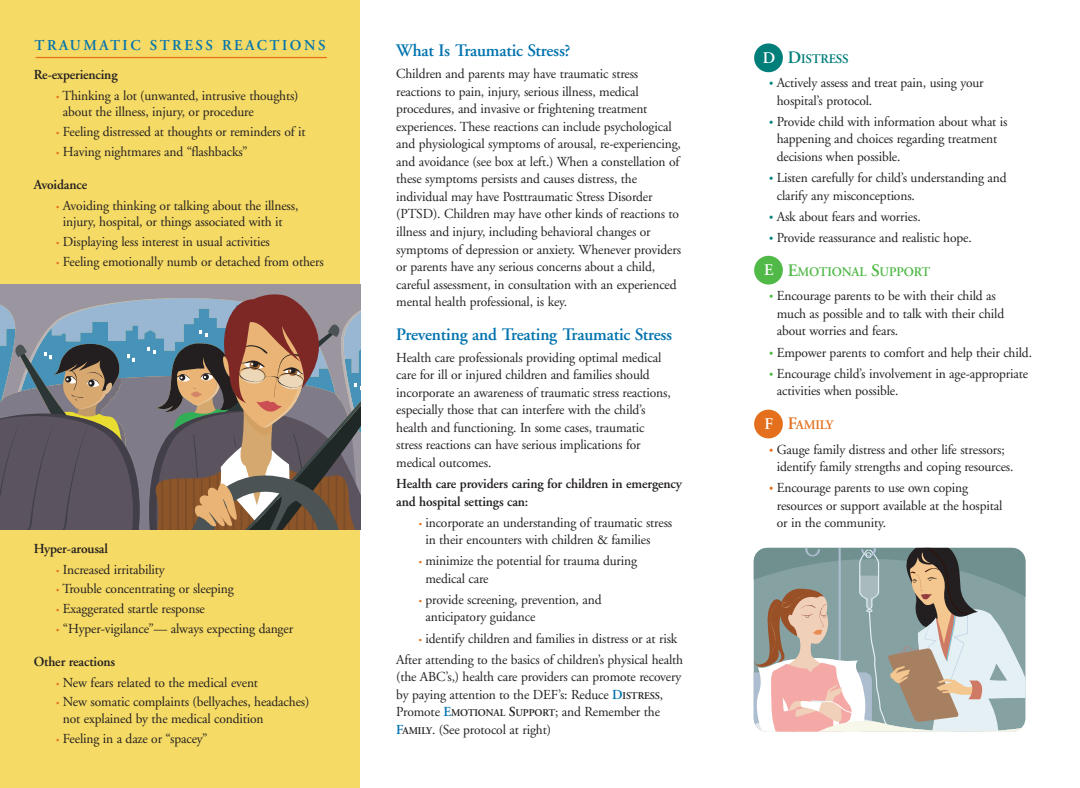
<style>
.page{position:relative;width:1080px;height:788px;background:#fff}
.page>*{position:absolute;margin:0;border:0;box-sizing:border-box;transform-origin:0 0}
.t1{font:600 17.5px "Adobe Garamond";letter-spacing:-.01em;color:#0073ae}
.t2{font:600 16.25px "Adobe Garamond";color:#fff}
.t3{font:600 15px "Adobe Garamond";letter-spacing:.175em;color:#0073ae}
.t4{font:13.75px/17.5px "Adobe Garamond";letter-spacing:-.01em;color:#231f20}
.t5{font:600 13.75px/17.5px "Adobe Garamond";letter-spacing:-.01em;color:#231f20}
.t6{font:600 13.12px "Adobe Garamond";letter-spacing:-.015em;color:#51b948}
.t7{font:600 13.12px "Adobe Garamond";letter-spacing:-.015em;color:#007e7a}
.t8{font:600 13.12px "Adobe Garamond";letter-spacing:-.015em;color:#e4701e}
.s1{font-size:8.75px;color:#e4701e}
.s2{font-weight:600;color:#0073ae}
.s3{font-weight:600;font-size:10.25px}
.s4{font-weight:600}
.s5{font-size:17.5px}
.s6{font-size:11.25px;color:#007e7a}
.s7{font-size:11.25px;color:#51b948}
.s8{font-size:11.25px;color:#e4701e}
</style>
<div class="page">
<div style="left:1px;top:0;width:359px;height:788px;background:#f5da65"></div>
<div style="left:1px;top:285px;width:359px;height:6px;background:#9b95a0"></div>
<svg style="left:1px;top:291px;width:359px;height:238px;background:#7c7474"></svg>
<hr style="left:36px;top:57px;width:291px;height:1px;background:#e4701e">
<svg style="left:754px;top:548px;width:271px;height:183px;background:#ababa6"></svg>
<div style="left:754px;top:43px;width:29px;height:29px;background:#007e7a;border-radius:50%"></div>
<div style="left:754px;top:256px;width:29px;height:28px;background:#51b948;border-radius:50%"></div>
<div style="left:754px;top:409px;width:29px;height:29px;background:#e4701e;border-radius:50%"></div>
<p class="t3" style="left:34px;top:40px;width:293px">TRAUMATIC STRESS REACTIONS</p>
<p class="t5" style="left:34px;top:67px;width:85px">Re-experiencing</p>
<p class="t4" style="left:63px;top:89px;width:237px;line-height:16.2px;text-indent:-7px"><span class="s1">•</span> Thinking a lot (unwanted, intrusive thoughts) about the illness, injury, or procedure</p>
<p class="t4" style="left:56px;top:124px;width:251px"><span class="s1">•</span> Feeling distressed at thoughts or reminders of it</p>
<p class="t4" style="left:56px;top:144px;width:193px"><span class="s1">•</span> Having nightmares and “flashbacks”</p>
<p class="t5" style="left:34px;top:177px;width:55px">Avoidance</p>
<p class="t4" style="left:63px;top:198px;width:237px;line-height:16.2px;text-indent:-7px"><span class="s1">•</span> Avoiding thinking or talking about the illness, injury, hospital, or things associated with it</p>
<p class="t4" style="left:56px;top:234px;width:215px"><span class="s1">•</span> Displaying less interest in usual activities</p>
<p class="t4" style="left:56px;top:253px;width:269px"><span class="s1">•</span> Feeling emotionally numb or detached from others</p>
<p class="t5" style="left:34px;top:541px;width:76px">Hyper-arousal</p>
<p class="t4" style="left:56px;top:561px;width:110px"><span class="s1">•</span> Increased irritability</p>
<p class="t4" style="left:56px;top:581px;width:179px"><span class="s1">•</span> Trouble concentrating or sleeping</p>
<p class="t4" style="left:56px;top:601px;width:150px"><span class="s1">•</span> Exaggerated startle response</p>
<p class="t4" style="left:56px;top:621px;width:238px"><span class="s1">•</span> “Hyper-vigilance”— always expecting danger</p>
<p class="t5" style="left:34px;top:653px;width:83px">Other reactions</p>
<p class="t4" style="left:56px;top:674px;width:203px"><span class="s1">•</span> New fears related to the medical event</p>
<p class="t4" style="left:63px;top:695px;width:248px;line-height:16.2px;text-indent:-7px"><span class="s1">•</span> New somatic complaints (bellyaches, headaches) not explained by the medical condition</p>
<p class="t4" style="left:56px;top:730px;width:153px"><span class="s1">•</span> Feeling in a daze or “spacey”</p>
<p class="t1" style="left:396px;top:44px;width:176px">What Is Traumatic Stress?</p>
<p class="t4" style="left:396px;top:66px;width:286px">Children and parents may have traumatic stress reactions to pain, injury, serious illness, medical procedures, and invasive or frightening treatment experiences. These reactions can include psychological and physiological symptoms of arousal, re-experiencing, and avoidance (see box at left.) When a constellation of these symptoms persists and causes distress, the individual may have Posttraumatic Stress Disorder (PTSD). Children may have other kinds of reactions to illness and injury, including behavioral changes or symptoms of depression or anxiety. Whenever providers or parents have any serious concerns about a child, careful assessment, in consultation with an experienced mental health professional, is key.</p>
<p class="t1" style="left:396px;top:327px;width:278px">Preventing and Treating Traumatic Stress</p>
<p class="t4" style="left:396px;top:350px;width:276px">Health care professionals providing optimal medical care for ill or injured children and families should incorporate an awareness of traumatic stress reactions, especially those that can interfere with the child’s health and functioning. In some cases, traumatic stress reactions can have serious implications for medical outcomes.</p>
<p class="t5" style="left:396px;top:476px;width:287px">Health care providers caring for children in emergency and hospital settings can:</p>
<p class="t4" style="left:425px;top:514px;width:248px;text-indent:-7px"><span class="s1">•</span> incorporate an understanding of traumatic stress in their encounters with children &amp; families</p>
<p class="t4" style="left:425px;top:553px;width:213px;text-indent:-7px"><span class="s1">•</span> minimize the potential for trauma during medical care</p>
<p class="t4" style="left:425px;top:592px;width:178px;text-indent:-7px"><span class="s1">•</span> provide screening, prevention, and anticipatory guidance</p>
<p class="t4" style="left:396px;top:628px;width:288px;line-height:21.1px;text-indent:23px"><span class="s1">•</span> identify children and families in distress or at risk<br>After attending to the basics of children’s physical health</p>
<p class="t4" style="left:396px;top:669px;width:287px">(the ABC’s,) health care providers can promote recovery by paying attention to the DEF’s: Reduce <span class="s2">D</span><span class="s3">ISTRESS</span>, Promote <span class="s2">E</span><span class="s3">MOTIONAL</span> <span class="s4">S</span><span class="s3">UPPORT</span>; and Remember the <span class="s2">F</span><span class="s3">AMILY</span>. (See protocol at right)</p>
<p class="t7" style="left:788px;top:53px;width:62px"><span class="s5">D</span>ISTRESS</p>
<p class="t4" style="left:777px;top:75px;width:208px;text-indent:-8px"><span class="s6">•</span> Actively assess and treat pain, using your hospital’s protocol.</p>
<p class="t4" style="left:777px;top:114px;width:232px;text-indent:-8px"><span class="s6">•</span> Provide child with information about what is happening and choices regarding treatment decisions when possible.</p>
<p class="t4" style="left:777px;top:170px;width:231px;text-indent:-8px"><span class="s6">•</span> Listen carefully for child’s understanding and clarify any misconceptions.</p>
<p class="t4" style="left:769px;top:209px;width:153px"><span class="s6">•</span> Ask about fears and worries.</p>
<p class="t4" style="left:769px;top:230px;width:204px"><span class="s6">•</span> Provide reassurance and realistic hope.</p>
<p class="t6" style="left:788px;top:266px;width:144px"><span class="s5">E</span>MOTIONAL <span class="s5">S</span>UPPORT</p>
<p class="t4" style="left:777px;top:288px;width:229px;text-indent:-8px"><span class="s7">•</span> Encourage parents to be with their child as much as possible and to talk with their child about worries and fears.</p>
<p class="t4" style="left:769px;top:344px;width:264px"><span class="s7">•</span> Empower parents to comfort and help their child.</p>
<p class="t4" style="left:777px;top:366px;width:253px;text-indent:-8px"><span class="s7">•</span> Encourage child’s involvement in age-appropriate activities when possible.</p>
<p class="t8" style="left:788px;top:419px;width:47px"><span class="s5">F</span>AMILY</p>
<p class="t4" style="left:777px;top:442px;width:238px;text-indent:-8px"><span class="s8">•</span> Gauge family distress and other life stressors; identify family strengths and coping resources.</p>
<p class="t4" style="left:777px;top:480px;width:227px;text-indent:-8px"><span class="s8">•</span> Encourage parents to use own coping resources or support available at the hospital or in the community.</p>
<p class="t2" style="left:763px;top:51px;width:14px">D</p>
<p class="t2" style="left:764px;top:264px;width:11px">E</p>
<p class="t2" style="left:764px;top:417px;width:10px">F</p>
</div>
